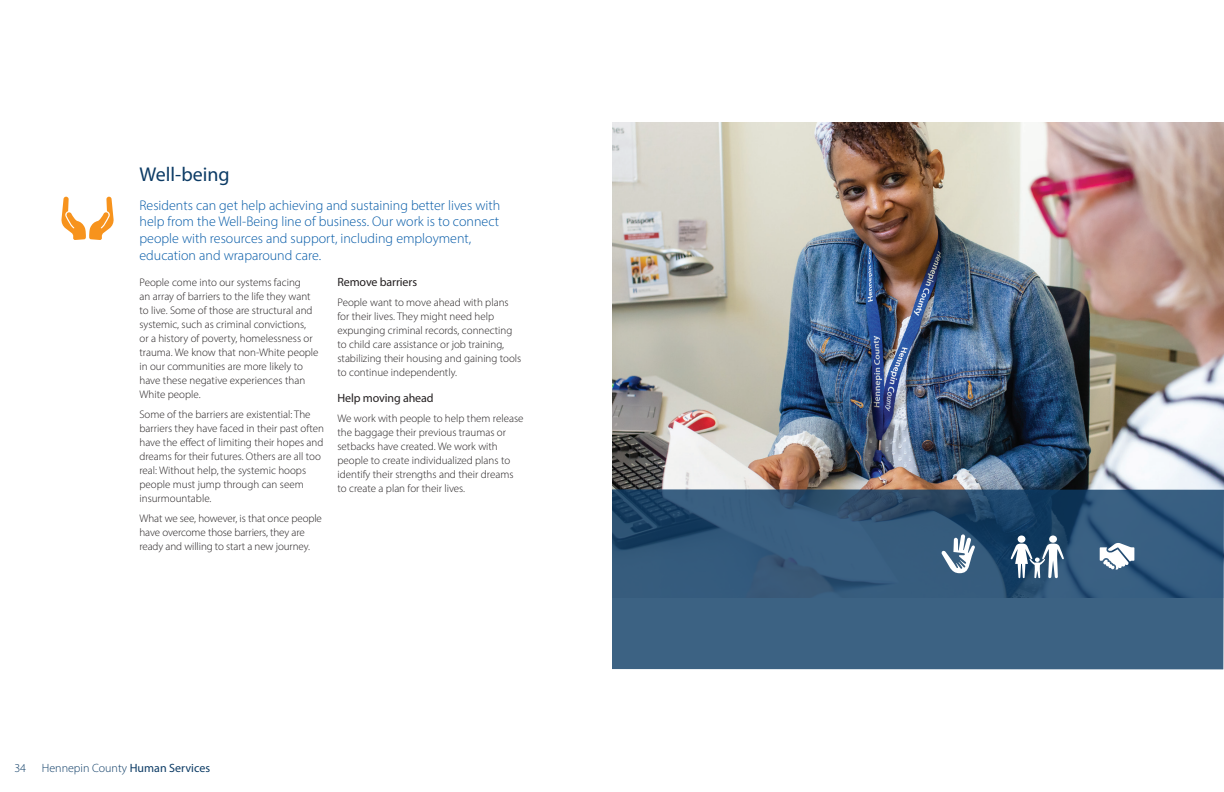
<style>
.page{position:relative;width:1224px;height:792px;background:#fff}
.page>*{position:absolute;margin:0;border:0;box-sizing:border-box;transform-origin:0 0}
.t1{font:20px "Myriad Pro";color:#0c3b65}
.t2{font:300 14px/16.8px "Myriad Pro";color:#0158a6}
.t3{font:300 12px "Myriad Pro";color:#0c3b65}
.t4{font:12px "Myriad Pro";letter-spacing:-.01em;color:#231f20}
.t5{font:300 11px/14px "Myriad Pro";color:#231f20}
.s1{font-weight:400}
</style>
<div class="page">
<img style="left:612px;top:123px;width:612px;height:366px">
<svg style="left:61px;top:196px;width:53px;height:44px"></svg>
<svg style="left:612px;top:489px;width:612px;height:180px;background:#345a7b"></svg>
<div style="left:1018px;top:536px;width:7px;height:7px;background:#fff;border-radius:50%"></div>
<div style="left:1049px;top:535px;width:8px;height:8px;background:#fff;border-radius:50%"></div>
<svg style="left:1011px;top:544px;width:53px;height:34px"></svg>
<svg style="left:942px;top:534px;width:33px;height:39px"></svg>
<svg style="left:1100px;top:543px;width:34px;height:27px"></svg>
<h1 class="t1" style="left:140px;top:162px;width:92px">Well-being</h1>
<p class="t2" style="left:140px;top:196px;width:362px">Residents can get help achieving and sustaining better lives with help from the Well-Being line of business. Our work is to connect people with resources and support, including employment, education and wraparound care.</p>
<p class="t5" style="left:140px;top:275px;width:181px">People come into our systems facing<br>an array of barriers to the life they want to live. Some of those are structural and systemic, such as criminal convictions,<br>or a history of poverty, homelessness or trauma. We know that non-White people in our communities are more likely to have these negative experiences than White people.</p>
<p class="t5" style="left:140px;top:407px;width:186px">Some of the barriers are existential: The barriers they have faced in their past often have the effect of limiting their hopes and dreams for their futures. Others are all too real: Without help, the systemic hoops people must jump through can seem insurmountable.</p>
<p class="t5" style="left:140px;top:511px;width:184px">What we see, however, is that once people have overcome those barriers, they are ready and willing to start a new journey.</p>
<p class="t4" style="left:338px;top:275px;width:81px">Remove barriers</p>
<p class="t5" style="left:338px;top:296px;width:185px">People want to move ahead with plans for their lives. They might need help expunging criminal records, connecting to child care assistance or job training, stabilizing their housing and gaining tools to continue independently.</p>
<p class="t4" style="left:338px;top:390px;width:98px">Help moving ahead</p>
<p class="t5" style="left:338px;top:411px;width:188px">We work with people to help them release the baggage their previous traumas or setbacks have created. We work with people to create individualized plans to identify their strengths and their dreams to create a plan for their lives.</p>
<p class="t3" style="left:14px;top:761px;width:13px">34</p>
<p class="t3" style="left:42px;top:761px;width:170px">Hennepin County <span class="s1">Human Services</span></p>
</div>
